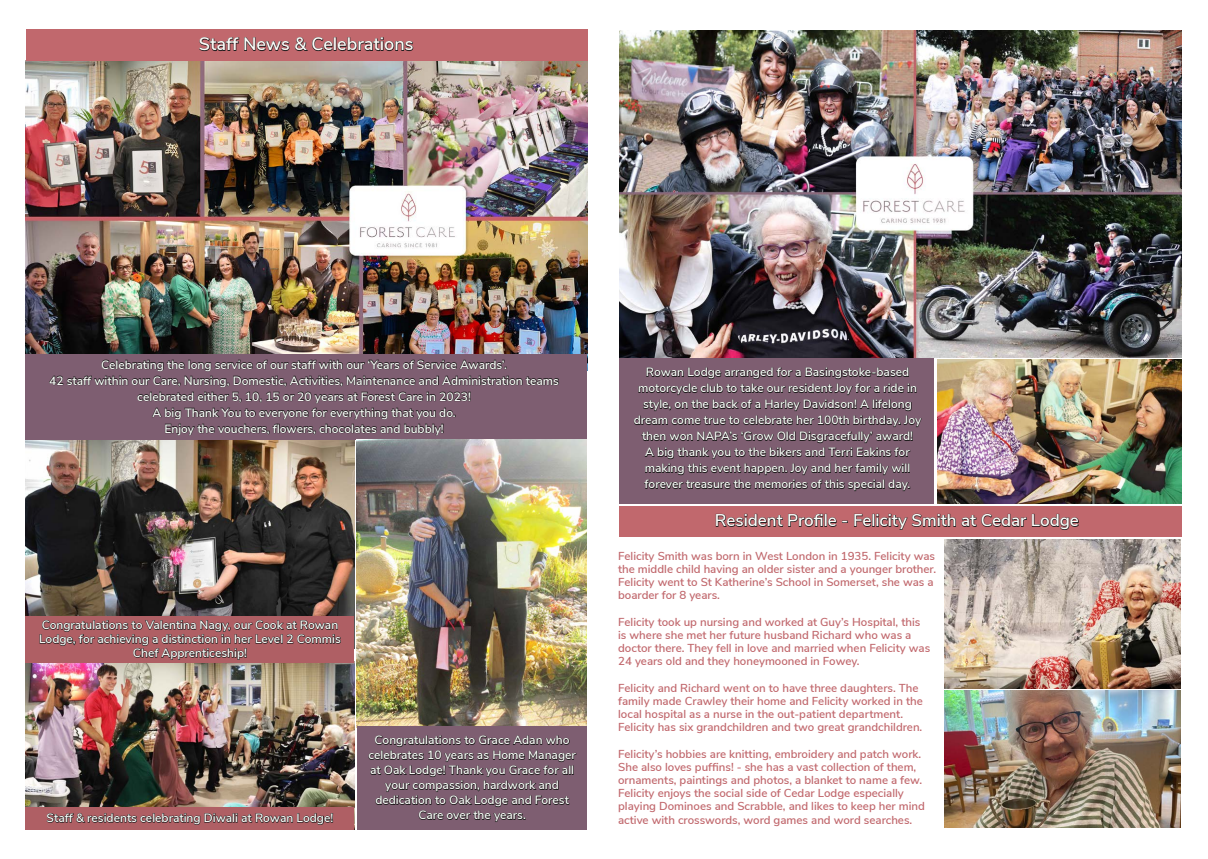
<style>
.page{position:relative;width:1208px;height:859px;background:#fff}
.page>*{position:absolute;margin:0;border:0;box-sizing:border-box;transform-origin:0 0}
.t1{font:600 18px "Nunito Sans";color:#fafdf9}
.t2{font:600 17px "Nunito Sans";color:#fafdf9}
.t3{font:600 12px/16px "Nunito Sans";color:#fafdf9;text-align:center}
.t4{font:600 11.5px/13.2px "Nunito Sans";color:#c1686d}
</style>
<div class="page">
<div style="left:619px;top:506px;width:562px;height:31px;background:#c1686d"></div>
<svg style="left:716px;top:514px;width:120px;height:13px"></svg>
<svg style="left:854px;top:514px;width:101px;height:16px"></svg>
<svg style="left:962px;top:514px;width:64px;height:13px"></svg>
<svg style="left:1032px;top:514px;width:46px;height:16px"></svg>
<img style="left:945px;top:540px;width:235px;height:288px">
<img style="left:26px;top:61px;width:561px;height:293px">
<img style="left:26px;top:440px;width:328px;height:176px">
<div style="left:26px;top:354px;width:561px;height:86px;background:#7e5e71"></div>
<svg style="left:49px;top:360px;width:510px;height:75px"></svg>
<img style="left:357px;top:440px;width:230px;height:286px">
<div style="left:26px;top:29px;width:561px;height:32px;background:#c1686d"></div>
<svg style="left:199px;top:37px;width:90px;height:14px"></svg>
<svg style="left:295px;top:37px;width:118px;height:14px"></svg>
<img style="left:26px;top:662px;width:328px;height:145px">
<div style="left:357px;top:726px;width:230px;height:103px;background:#7e5e71"></div>
<svg style="left:369px;top:736px;width:207px;height:86px"></svg>
<div style="left:26px;top:807px;width:328px;height:22px;background:#af5f64"></div>
<svg style="left:47px;top:813px;width:286px;height:11px"></svg>
<div style="left:26px;top:616px;width:328px;height:46px;background:#af5f64"></div>
<svg style="left:40px;top:620px;width:301px;height:39px"></svg>
<img style="left:619px;top:30px;width:562px;height:327px">
<div style="left:619px;top:359px;width:315px;height:145px;background:#7e5e71"></div>
<svg style="left:634px;top:368px;width:287px;height:123px"></svg>
<img style="left:937px;top:359px;width:244px;height:145px">
<h1 class="t1" style="left:199px;top:31px;width:216px">Staff News &amp; Celebrations</h1>
<p class="t3" style="left:49px;top:356px;width:511px">Celebrating the long service of our staff with our ‘Years of Service Awards’.<br>42 staff within our Care, Nursing, Domestic, Activities, Maintenance and Administration teams celebrated either 5, 10, 15 or 20 years at Forest Care in 2023!<br>A big Thank You to everyone for everything that you do.<br>Enjoy the vouchers, flowers, chocolates and bubbly!</p>
<p class="t3" style="left:39px;top:617px;width:303px;line-height:14px">Congratulations to Valentina Nagy, our Cook at Rowan<br>Lodge, for achieving a distinction in her Level 2 Commis<br>Chef Apprenticeship!</p>
<p class="t3" style="left:368px;top:732px;width:209px;line-height:15px">Congratulations to Grace Adan who celebrates 10 years as Home Manager at Oak Lodge! Thank you Grace for all your compassion, hardwork and dedication to Oak Lodge and Forest</p>
<p class="t3" style="left:47px;top:809px;width:288px">Staff &amp; residents celebrating Diwali at Rowan Lodge!</p>
<p class="t3" style="left:418px;top:806px;width:109px">Care over the years.</p>
<p class="t3" style="left:634px;top:364px;width:289px">Rowan Lodge arranged for a Basingstoke-based motorcycle club to take our resident Joy for a ride in style, on the back of a Harley Davidson! A lifelong dream come true to celebrate her 100th birthday. Joy then won NAPA’s ‘Grow Old Disgracefully’ award!<br>A big thank you to the bikers and Terri Eakins for making this event happen. Joy and her family will forever treasure the memories of this special day.</p>
<h2 class="t2" style="left:715px;top:508px;width:366px">Resident Profile - Felicity Smith at Cedar Lodge</h2>
<p class="t4" style="left:618px;top:548px;width:320px">Felicity Smith was born in West London in 1935. Felicity was the middle child having an older sister and a younger brother.<br>Felicity went to St Katherine’s School in Somerset, she was a boarder for 8 years.</p>
<p class="t4" style="left:618px;top:614px;width:313px">Felicity took up nursing and worked at Guy’s Hospital, this is where she met her future husband Richard who was a doctor there. They fell in love and married when Felicity was 24 years old and they honeymooned in Fowey.</p>
<p class="t4" style="left:618px;top:680px;width:306px">Felicity and Richard went on to have three daughters. The family made Crawley their home and Felicity worked in the local hospital as a nurse in the out-patient department.<br>Felicity has six grandchildren and two great grandchildren.</p>
<p class="t4" style="left:618px;top:746px;width:308px">Felicity’s hobbies are knitting, embroidery and patch work.<br>She also loves puffins! - she has a vast collection of them, ornaments, paintings and photos, a blanket to name a few.<br>Felicity enjoys the social side of Cedar Lodge especially playing Dominoes and Scrabble, and likes to keep her mind active with crosswords, word games and word searches.</p>
</div>
